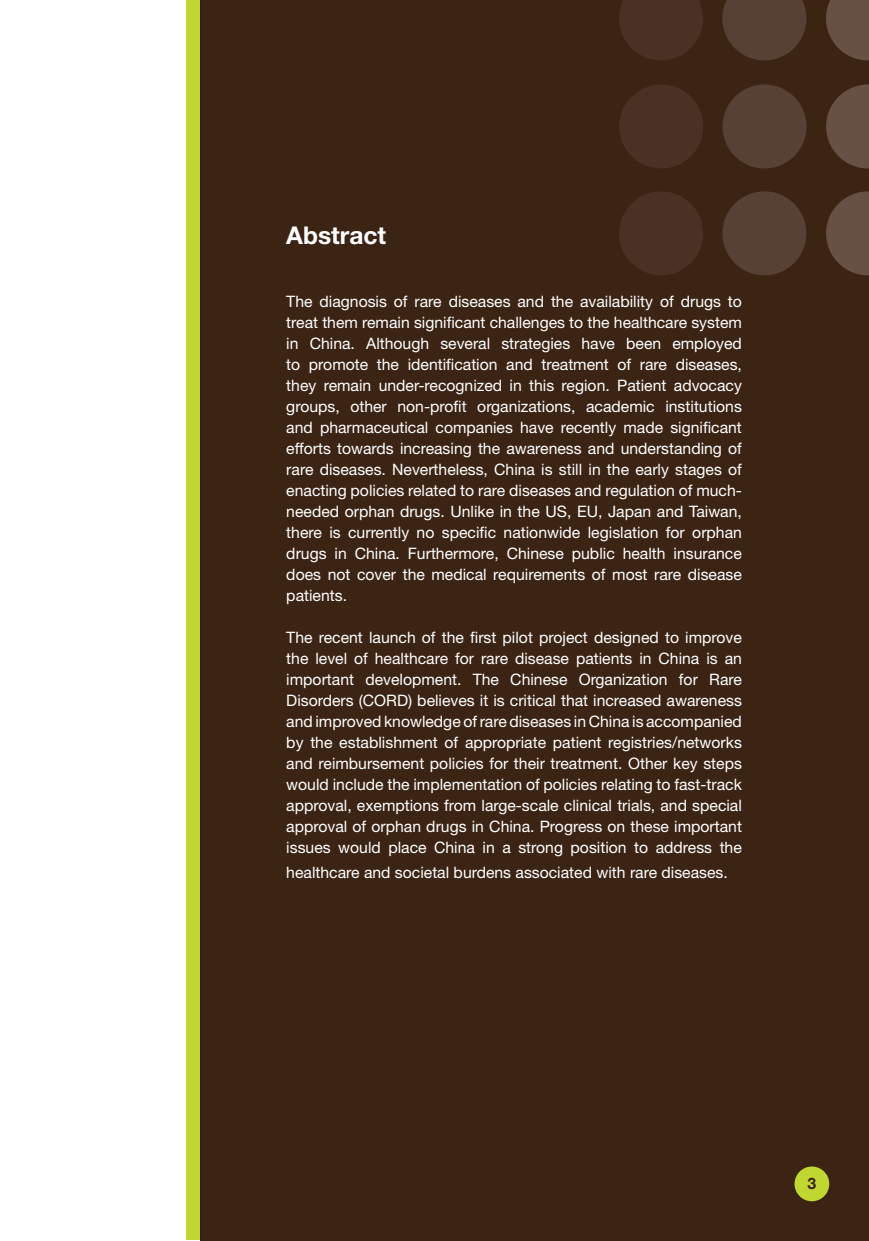
<style>
.page{position:relative;width:869px;height:1241px;background:#fff}
.page>*{position:absolute;margin:0;border:0;box-sizing:border-box;transform-origin:0 0}
.t1{font:700 24.5px "Helvetica Neue LT Pro";color:#fff}
.t2{font:15.75px/21px "Helvetica Neue LT Pro";color:#fff;text-align:justify}
.t3{font:700 15.75px "Helvetica Neue LT Pro";color:#3c2415}
</style>
<div class="page">
<div style="left:201px;top:0;width:667px;height:1239px;background:#3c2415"></div>
<svg style="left:826px;top:0;width:42px;height:60px"></svg>
<svg style="left:722px;top:0;width:84px;height:60px"></svg>
<svg style="left:619px;top:0;width:83px;height:60px"></svg>
<svg style="left:826px;top:84px;width:42px;height:84px"></svg>
<div style="left:722px;top:84px;width:84px;height:84px;background:#574134;border-radius:50%"></div>
<div style="left:619px;top:84px;width:84px;height:84px;background:#493224;border-radius:50%"></div>
<svg style="left:826px;top:191px;width:42px;height:84px"></svg>
<div style="left:722px;top:191px;width:84px;height:84px;background:#574134;border-radius:50%"></div>
<div style="left:618px;top:191px;width:84px;height:84px;background:#493224;border-radius:50%"></div>
<div style="left:186px;top:1px;width:15px;height:1238px;background:#bfd730"></div>
<div style="left:794px;top:1166px;width:34px;height:34px;background:#bfd730;border-radius:50%"></div>
<h1 class="t1" style="left:286px;top:219px;width:101px">Abstract</h1>
<p class="t2" style="left:286px;top:290px;width:457px">The diagnosis of rare diseases and the availability of drugs to treat them remain significant challenges to the healthcare system in China. Although several strategies have been employed to promote the identification and treatment of rare diseases, they remain under-recognized in this region. Patient advocacy groups, other non-profit organizations, academic institutions and pharmaceutical companies have recently made significant efforts towards increasing the awareness and understanding of rare diseases. Nevertheless, China is still in the early stages of enacting policies related to rare diseases and regulation of much&shy;needed orphan drugs. Unlike in the US, EU, Japan and Taiwan, there is currently no specific nationwide legislation for orphan drugs in China. Furthermore, Chinese public health insurance does not cover the medical requirements of most rare disease patients.</p>
<p class="t2" style="left:286px;top:626px;width:457px">The recent launch of the first pilot project designed to improve the level of healthcare for rare disease patients in China is an important development. The Chinese Organization for Rare Disorders (CORD) believes it is critical that increased awareness and improved knowledge of rare diseases in China is accompanied by the establishment of appropriate patient registries/networks and reimbursement policies for their treatment. Other key steps would include the implementation of policies relating to fast-track approval, exemptions from large-scale clinical trials, and special approval of orphan drugs in China. Progress on these important issues would place China in a strong position to address the</p>
<p class="t2" style="left:286px;top:861px;width:443px">healthcare and societal burdens associated with rare diseases.</p>
<p class="t3" style="left:807px;top:1173px;width:10px">3</p>
</div>
